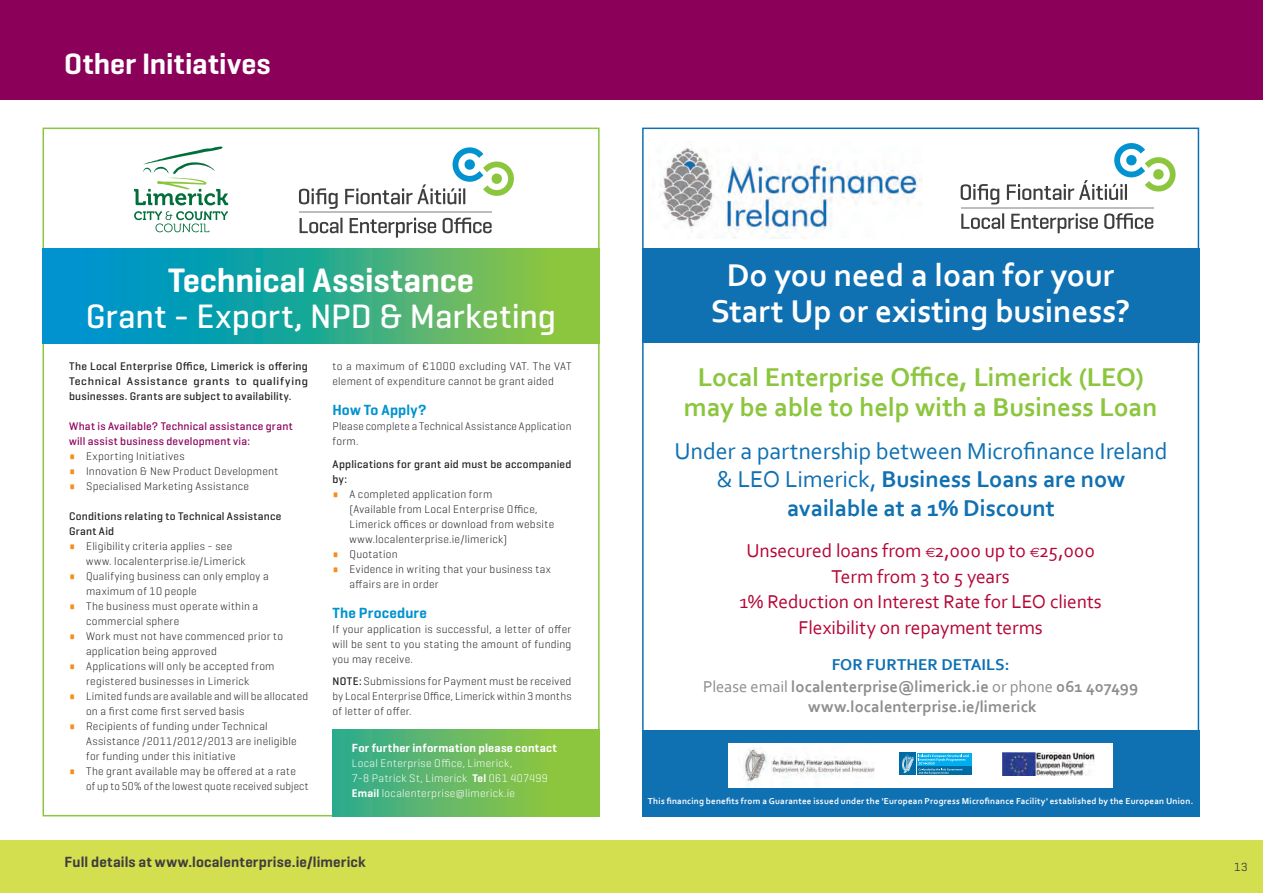
<style>
.page{position:relative;width:1263px;height:893px;background:#fff}
.page>*{position:absolute;margin:0;border:0;box-sizing:border-box;transform-origin:0 0}
.t1{font:500 34.5px "Geogrotesque";letter-spacing:.005em;color:#fff}
.t2{font:600 34.5px "Geogrotesque";color:#fff}
.body_grants{font:700 33px "Corbel";letter-spacing:-.005em;color:#fff}
.t3{font:600 30px "Geogrotesque";letter-spacing:.005em;color:#fff}
.body_grants-2{font:700 27px "Corbel";letter-spacing:-.005em;color:#8bc63e}
.body_grants-3{font:700 24px "Corbel";color:#0f70b2}
.body_grants-4{font:24px "Corbel";letter-spacing:-.005em;color:#0f70b2}
.body_grants-5{font:19.5px "Corbel";letter-spacing:-.005em;color:#b50536}
.body_grants-6{font:700 16.5px "Corbel";letter-spacing:.005em;color:#8d8d8c}
.body_grants-7{font:700 16.5px "Corbel";letter-spacing:.005em;color:#0f70b2}
.body{font:600 15px "Geogrotesque";letter-spacing:.01em;color:#3e3e3f}
.body_light{font:600 15px "Geogrotesque";letter-spacing:.01em;color:#0093d0}
.body_light-2{font:600 12px "Geogrotesque";letter-spacing:.02em;color:#fff}
.body_grants-8{font:12px "Geogrotesque";color:#3e3e3f}
.body_light-3{font:300 11.25px/15px "Geogrotesque";letter-spacing:.025em;color:#231f20}
.body_light-4{font:500 11.25px/15px "Geogrotesque";letter-spacing:.025em;color:#231f20;text-align:justify}
.body_light-5{font:300 11.25px "Geogrotesque";letter-spacing:.03em;color:#fff}
.body_light-6{font:500 11.25px "Geogrotesque";letter-spacing:.02em;color:#8b0159}
.body_grants-9{font:700 9px "Corbel";letter-spacing:.025em;color:#fff}
.s1{font-weight:700;font-size:22.5px;color:#f68e1e}
.s2{font-weight:500}
.s3{font-weight:600}
.s4{font-weight:400}
.s5{font-family:"Euro Font";font-size:13.5px}
</style>
<div class="page">
<div style="left:0;top:840px;width:1263px;height:53px;background:#d4df4f"></div>
<div style="left:642px;top:249px;width:557px;height:94px;background:#0f70b2"></div>
<div style="left:642px;top:730px;width:557px;height:86px;background:#0f70b2"></div>
<div style="left:0;top:0;width:1263px;height:99px;background:#8b0159"></div>
<img style="left:659px;top:144px;width:263px;height:94px">
<hr style="left:961px;top:207px;width:192px;height:1px;background:#bcbdc0">
<svg style="left:961px;top:213px;width:43px;height:16px"></svg>
<svg style="left:1011px;top:213px;width:87px;height:20px"></svg>
<svg style="left:1104px;top:213px;width:49px;height:16px"></svg>
<svg style="left:961px;top:184px;width:38px;height:20px"></svg>
<svg style="left:1007px;top:143px;width:168px;height:57px"></svg>
<div style="left:728px;top:743px;width:148px;height:44px;background:#fff"></div>
<img style="left:743px;top:748px;width:132px;height:39px">
<div style="left:875px;top:743px;width:238px;height:44px;background:#fff"></div>
<img style="left:1002px;top:753px;width:92px;height:22px">
<div style="left:899px;top:753px;width:17px;height:22px;background:#006ca4"></div>
<div style="left:917px;top:753px;width:54px;height:13px;background:#00aeef"></div>
<div style="left:917px;top:767px;width:54px;height:8px;background:#006ca4"></div>
<svg style="left:902px;top:754px;width:66px;height:20px"></svg>
<svg style="left:134px;top:211px;width:94px;height:21px"></svg>
<svg style="left:134px;top:147px;width:94px;height:58px"></svg>
<svg style="left:43px;top:248px;width:557px;height:95px;background:#35aa8b"></svg>
<hr style="left:299px;top:212px;width:192px;height:1px;background:#bcbdc0">
<svg style="left:300px;top:218px;width:42px;height:15px"></svg>
<svg style="left:350px;top:218px;width:86px;height:20px"></svg>
<svg style="left:443px;top:218px;width:49px;height:15px"></svg>
<svg style="left:299px;top:188px;width:39px;height:21px"></svg>
<svg style="left:345px;top:147px;width:169px;height:57px"></svg>
<svg style="left:332px;top:730px;width:268px;height:86px;background:#67ba61"></svg>
<p class="t3" style="left:64px;top:45px;width:208px">Other Initiatives</p>
<p class="t2" style="left:168px;top:259px;width:308px">Technical Assistance</p>
<p class="t1" style="left:86px;top:295px;width:472px">Grant - Export, NPD &amp; Marketing</p>
<p class="body_light-4" style="left:69px;top:359px;width:240px">The Local Enterprise Office, Limerick is offering Technical Assistance grants to qualifying businesses. Grants are subject to availability.</p>
<p class="body_light-6" style="left:69px;top:419px;width:225px">What is Available? Technical assistance grant</p>
<p class="body_light-6" style="left:69px;top:434px;width:183px">will assist business development via:</p>
<p class="body_light-3" style="left:69px;top:449px;width:117px"><span class="s1">•</span> Exporting Initiatives</p>
<p class="body_light-3" style="left:69px;top:464px;width:211px"><span class="s1">•</span> Innovation &amp; New Product Development</p>
<p class="body_light-3" style="left:69px;top:479px;width:182px"><span class="s1">•</span> Specialised Marketing Assistance</p>
<p class="body_light-4" style="left:69px;top:509px;width:214px">Conditions relating to Technical Assistance</p>
<p class="body_light-4" style="left:69px;top:524px;width:47px">Grant Aid</p>
<p class="body_light-3" style="left:69px;top:539px;width:165px"><span class="s1">•</span> Eligibility criteria applies - see</p>
<p class="body_light-3" style="left:86px;top:554px;width:161px">www. localenterprise.ie/Limerick</p>
<p class="body_light-3" style="left:86px;top:569px;width:184px;text-indent:-17px"><span class="s1">•</span> Qualifying business can only employ a maximum of 10 people</p>
<p class="body_light-3" style="left:86px;top:599px;width:174px;text-indent:-17px"><span class="s1">•</span> The business must operate within a commercial sphere</p>
<p class="body_light-3" style="left:69px;top:629px;width:216px"><span class="s1">•</span> Work must not have commenced prior to</p>
<p class="body_light-3" style="left:86px;top:644px;width:132px">application being approved</p>
<p class="body_light-3" style="left:69px;top:659px;width:207px"><span class="s1">•</span> Applications will only be accepted from</p>
<p class="body_light-3" style="left:86px;top:674px;width:165px">registered businesses in Limerick</p>
<p class="body_light-3" style="left:69px;top:689px;width:241px"><span class="s1">•</span> Limited funds are available and will be allocated</p>
<p class="body_light-3" style="left:86px;top:704px;width:160px">on a first come first served basis</p>
<p class="body_light-3" style="left:69px;top:719px;width:200px"><span class="s1">•</span> Recipients of funding under Technical</p>
<p class="body_light-3" style="left:86px;top:734px;width:212px">Assistance /2011/2012/2013 are ineligible</p>
<p class="body_light-3" style="left:86px;top:749px;width:151px">for funding under this initiative</p>
<p class="body_light-3" style="left:69px;top:764px;width:229px"><span class="s1">•</span> The grant available may be offered at a rate</p>
<p class="body_light-3" style="left:86px;top:779px;width:224px">of up to 50% of the lowest quote received subject</p>
<p class="body_light-3" style="left:332px;top:359px;width:240px">to a maximum of €1000 excluding VAT. The VAT element of expenditure cannot be grant aided</p>
<p class="body_light" style="left:332px;top:401px;width:96px">How To Apply?</p>
<p class="body_light-3" style="left:332px;top:419px;width:240px">Please complete a Technical Assistance Application form.</p>
<p class="body_light-4" style="left:332px;top:456px;width:240px">Applications for grant aid must be accompanied by:</p>
<p class="body_light-3" style="left:332px;top:486px;width:161px"><span class="s1">•</span> A completed application form</p>
<p class="body_light-3" style="left:349px;top:501px;width:206px">(Available from Local Enterprise Office,<br>Limerick offices or download from website</p>
<p class="body_light-3" style="left:349px;top:531px;width:159px">www.localenterprise.ie/limerick)</p>
<p class="body_light-3" style="left:332px;top:546px;width:67px"><span class="s1">•</span> Quotation</p>
<p class="body_light-3" style="left:332px;top:561px;width:220px"><span class="s1">•</span> Evidence in writing that your business tax</p>
<p class="body_light-3" style="left:349px;top:576px;width:91px">affairs are in order</p>
<p class="body_light" style="left:332px;top:603px;width:96px">The Procedure</p>
<p class="body_light-3" style="left:332px;top:621px;width:240px;text-align:justify">If your application is successful, a letter of offer will be sent to you stating the amount of funding you may receive.</p>
<p class="body_light-3" style="left:332px;top:674px;width:240px;text-align:justify"><span class="s2">NOTE:</span> Submissions for Payment must be received by Local Enterprise Office, Limerick within 3 months of letter of offer.</p>
<p class="body_light-2" style="left:352px;top:740px;width:206px">For further information please contact</p>
<p class="body_light-5" style="left:352px;top:756px;width:162px">Local Enterprise Office, Limerick,</p>
<p class="body_light-5" style="left:352px;top:771px;width:198px">7-8 Patrick St, Limerick <span class="s3">Tel</span> 061 407499</p>
<p class="body_light-5" style="left:352px;top:786px;width:165px"><span class="s3">Email</span> localenterprise@limerick.ie</p>
<p class="body_grants" style="left:727px;top:255px;width:389px">Do you need a loan for your</p>
<p class="body_grants" style="left:711px;top:291px;width:421px">Start Up or existing business?</p>
<p class="body_grants-2" style="left:698px;top:360px;width:447px">Local Enterprise Office, Limerick (LEO)</p>
<p class="body_grants-2" style="left:684px;top:390px;width:475px">may be able to help with a Business Loan</p>
<p class="body_grants-4" style="left:674px;top:436px;width:495px">Under a partnership between Microfinance Ireland</p>
<p class="body_grants-3" style="left:717px;top:464px;width:410px"><span class="s4">&amp; LEO Limerick,</span> Business Loans are now</p>
<p class="body_grants-3" style="left:787px;top:493px;width:269px">available at a 1% Discount</p>
<p class="body_grants-5" style="left:746px;top:538px;width:350px">Unsecured loans from <span class="s5">m</span>2,000 up to <span class="s5">m</span>25,000</p>
<p class="body_grants-5" style="left:831px;top:564px;width:180px">Term from 3 to 5 years</p>
<p class="body_grants-5" style="left:739px;top:589px;width:364px">1% Reduction on Interest Rate for LEO clients</p>
<p class="body_grants-5" style="left:799px;top:615px;width:246px">Flexibility on repayment terms</p>
<p class="body_grants-7" style="left:832px;top:654px;width:179px">FOR FURTHER DETAILS:</p>
<p class="body_grants-6" style="left:703px;top:677px;width:437px"><span class="s4">Please email</span> localenterprise@limerick.ie <span class="s4">or phone</span> 061 407499</p>
<p class="body_grants-6" style="left:808px;top:696px;width:230px">www.localenterprise.ie/limerick</p>
<p class="body_grants-9" style="left:648px;top:795px;width:547px">This financing benefits from a Guarantee issued under the 'European Progress Microfinance Facility' established by the European Union.</p>
<p class="body" style="left:65px;top:852px;width:302px">Full details at www.localenterprise.ie/limerick</p>
<p class="body_grants-8" style="left:1234px;top:860px;width:15px">13</p>
</div>
